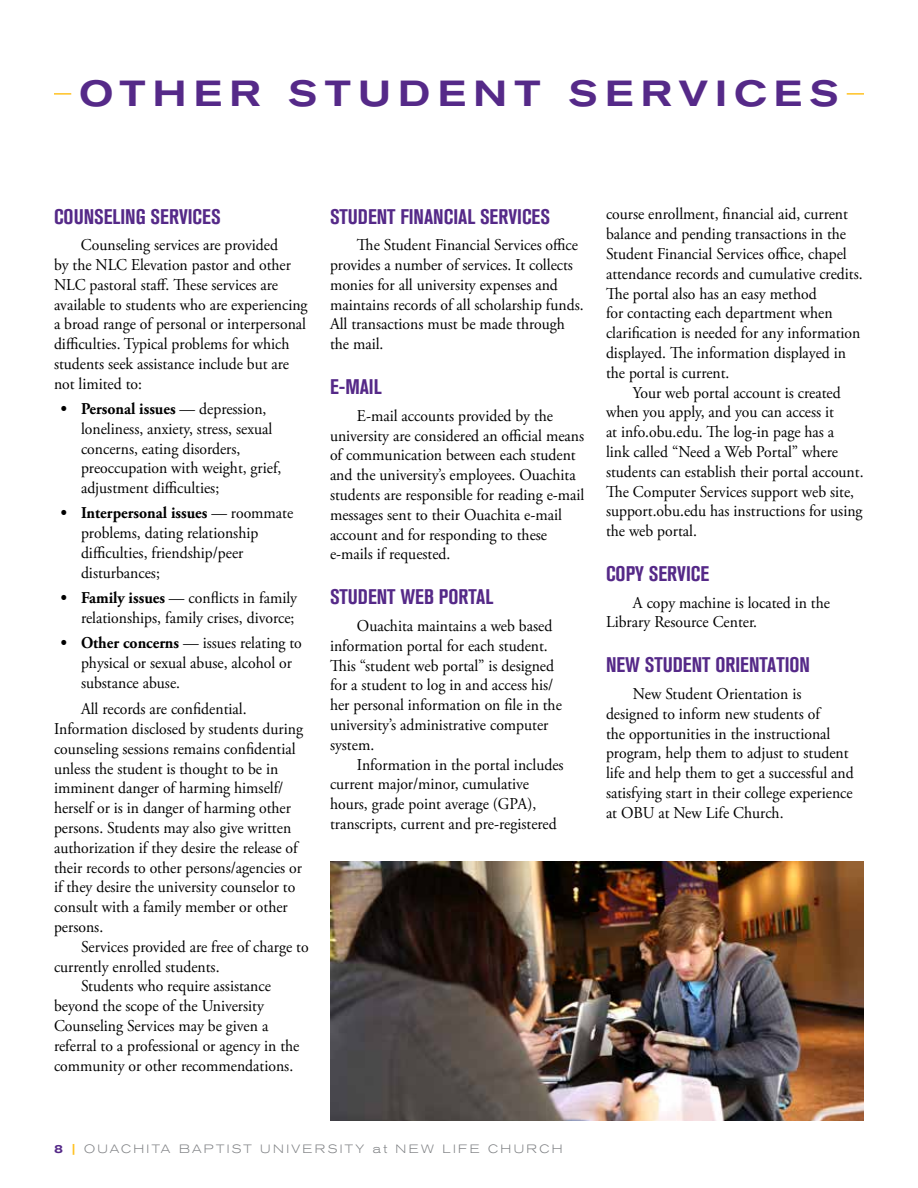
<style>
.page{position:relative;width:918px;height:1188px;background:#fff}
.page>*{position:absolute;margin:0;border:0;box-sizing:border-box;transform-origin:0 0}
.t1{font:500 expanded 36px "Akzidenz Grotesk BQ";letter-spacing:.2em;color:#552988}
.t2{font:700 condensed 21px "Akzidenz Grotesk BQ";color:#552988}
.t3{font:16.5px/19.8px "Adobe Garamond Pro";color:#000;scale:.95 1}
.t4{font:300 expanded 12px "Akzidenz Grotesk BQ";letter-spacing:.2em;color:#808285}
.s1{font-weight:700}
.s2{font-weight:500;color:#552988}
.s3{font-weight:500;color:#ffc222}
</style>
<div class="page">
<svg style="left:54px;top:93px;width:17px;height:2px"></svg>
<svg style="left:847px;top:93px;width:17px;height:2px"></svg>
<img style="left:330px;top:862px;width:534px;height:258px">
<h1 class="t1" style="left:79px;top:73px;width:761px">OTHER STUDENT SERVICES</h1>
<p class="t2" style="left:54px;top:204px;width:168px">COUNSELING SERVICES</p>
<p class="t3" style="left:54px;top:236px;width:269px;text-indent:27px">Counseling services are provided<br>by the NLC Elevation pastor and other NLC pastoral staff. These services are available to students who are experiencing a broad range of personal or interpersonal difficulties. Typical problems for which students seek assistance include but are not limited to:</p>
<p class="t3" style="left:81px;top:400px;width:212px;text-indent:-20px"><span class="s1">• Personal issues</span> — depression, loneliness, anxiety, stress, sexual concerns, eating disorders, preoccupation with weight, grief, adjustment difficulties;</p>
<p class="t3" style="left:81px;top:504px;width:225px;text-indent:-20px"><span class="s1">• Interpersonal issues</span> — roommate problems, dating relationship difficulties, friendship/peer disturbances;</p>
<p class="t3" style="left:61px;top:589px;width:250px;text-align:right"><span class="s1">• Family issues</span> — conflicts in family relationships, family crises, divorce;</p>
<p class="t3" style="left:81px;top:634px;width:234px;text-indent:-20px"><span class="s1">• Other concerns</span> — issues relating to physical or sexual abuse, alcohol or substance abuse.</p>
<p class="t3" style="left:54px;top:700px;width:264px;text-indent:27px">All records are confidential.<br>Information disclosed by students during counseling sessions remains confidential unless the student is thought to be in imminent danger of harming himself/ herself or is in danger of harming other persons. Students may also give written authorization if they desire the release of their records to other persons/agencies or if they desire the university counselor to consult with a family member or other persons.</p>
<p class="t3" style="left:81px;top:937px;width:241px">Services provided are free of charge to</p>
<p class="t3" style="left:54px;top:957px;width:176px">currently enrolled students.</p>
<p class="t3" style="left:81px;top:977px;width:201px">Students who require assistance</p>
<p class="t3" style="left:54px;top:997px;width:222px">beyond the scope of the University</p>
<p class="t3" style="left:54px;top:1016px;width:227px">Counseling Services may be given a</p>
<p class="t3" style="left:54px;top:1036px;width:260px">referral to a professional or agency in the</p>
<p class="t3" style="left:54px;top:1056px;width:253px">community or other recommendations.</p>
<p class="t2" style="left:330px;top:204px;width:222px">STUDENT FINANCIAL SERVICES</p>
<p class="t3" style="left:330px;top:236px;width:269px;text-indent:27px">The Student Financial Services office provides a number of services. It collects monies for all university expenses and maintains records of all scholarship funds.<br>All transactions must be made through the mail.</p>
<p class="t2" style="left:330px;top:375px;width:53px">E-MAIL</p>
<p class="t3" style="left:330px;top:406px;width:269px;text-indent:27px">E-mail accounts provided by the university are considered an official means of communication between each student and the university’s employees. Ouachita students are responsible for reading e-mail messages sent to their Ouachita e-mail account and for responding to these e-mails if requested.</p>
<p class="t2" style="left:330px;top:585px;width:165px">STUDENT WEB PORTAL</p>
<p class="t3" style="left:330px;top:616px;width:246px;text-indent:27px">Ouachita maintains a web based information portal for each student.<br>This “student web portal” is designed for a student to log in and access his/ her personal information on file in the university’s administrative computer system.</p>
<p class="t3" style="left:330px;top:755px;width:247px;text-indent:27px">Information in the portal includes current major/minor, cumulative hours, grade point average (GPA), transcripts, current and pre-registered</p>
<p class="t3" style="left:606px;top:205px;width:272px">course enrollment, financial aid, current balance and pending transactions in the Student Financial Services office, chapel attendance records and cumulative credits.<br>The portal also has an easy method<br>for contacting each department when clarification is needed for any information displayed. The information displayed in the portal is current.</p>
<p class="t3" style="left:606px;top:383px;width:273px;text-indent:27px">Your web portal account is created when you apply, and you can access it<br>at info.obu.edu. The log-in page has a<br>link called “Need a Web Portal” where students can establish their portal account.<br>The Computer Services support web site, support.obu.edu has instructions for using the web portal.</p>
<p class="t2" style="left:606px;top:562px;width:105px">COPY SERVICE</p>
<p class="t3" style="left:606px;top:593px;width:237px;text-indent:27px">A copy machine is located in the<br>Library Resource Center.</p>
<p class="t2" style="left:606px;top:653px;width:206px">NEW STUDENT ORIENTATION</p>
<p class="t3" style="left:606px;top:684px;width:262px;text-indent:27px">New Student Orientation is designed to inform new students of<br>the opportunities in the instructional program, help them to adjust to student life and help them to get a successful and satisfying start in their college experience at OBU at New Life Church.</p>
<p class="t4" style="left:54px;top:1142px;width:510px"><span class="s2">8</span> <span class="s3">|</span> OUACHITA BAPTIST UNIVERSITY at NEW LIFE CHURCH</p>
</div>
